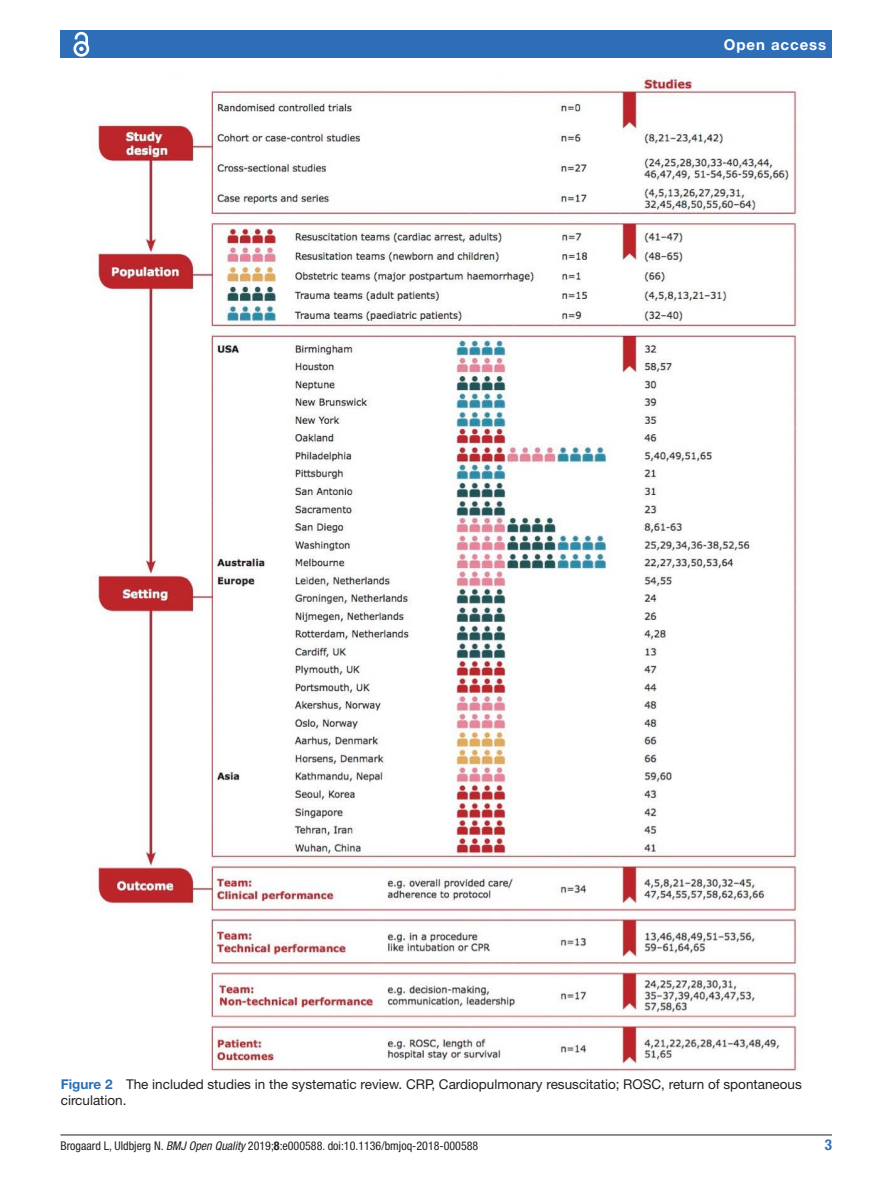
<style>
.page{position:relative;width:893px;height:1191px;background:#fff}
.page>*{position:absolute;margin:0;border:0;box-sizing:border-box;transform-origin:0 0}
.t1{font:700 15px "Helvetica Neue LT Std";letter-spacing:.065em;color:#fff}
.t2{font:700 condensed 15px "Helvetica Neue LT Std";color:#2e6eb7}
.t3{font:13.5px/16.2px "Helvetica Neue LT Std";color:#231f20}
.t4{font:condensed 12px "Helvetica Neue LT Std";color:#231f20}
.s1{font-weight:700;color:#2e6eb7}
.s2{font-style:italic}
.s3{font-weight:700}
</style>
<div class="page">
<hr style="left:61px;top:1134px;width:771px;height:1px;background:#231f20">
<div style="left:61px;top:31px;width:771px;height:27px;background:#2e6eb7"></div>
<svg style="left:73px;top:31px;width:17px;height:26px"></svg>
<img style="left:90px;top:75px;width:708px;height:996px">
<p class="t1" style="left:724px;top:35px;width:104px">Open access</p>
<p class="t3" style="left:61px;top:1075px;width:742px"><span class="s1">Figure 2</span> The included studies in the systematic review. CRP, Cardiopulmonary resuscitatio; ROSC, return of spontaneous circulation.</p>
<p class="t4" style="left:61px;top:1138px;width:419px">Brogaard L, Uldbjerg N. <span class="s2">BMJ Open Quality</span> 2019;<span class="s3">8</span>:e000588. doi:10.1136/bmjoq-2018-000588</p>
<p class="t2" style="left:825px;top:1135px;width:9px">3</p>
</div>
